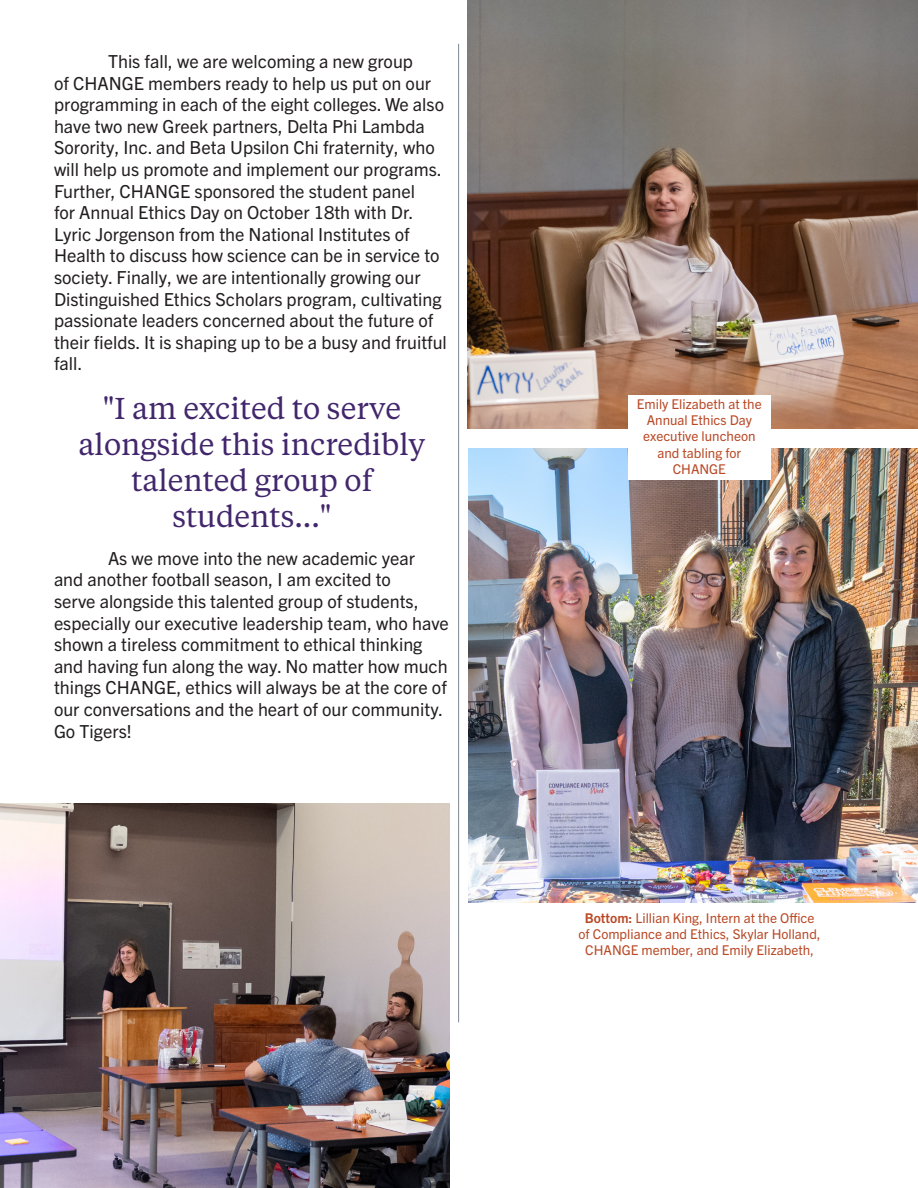
<style>
.page{position:relative;width:918px;height:1188px;background:#fff}
.page>*{position:absolute;margin:0;border:0;box-sizing:border-box;transform-origin:0 0}
.t1{font:30px/36px "Tiempos Text";color:#42276c;text-align:center}
.article_text{font:18px/21.6px "Trade Gothic Next LT Pro";color:#231f20}
.article_text-2{font:13.5px/16.2px "Trade Gothic Next LT Pro";color:#b94825;text-align:center}
.s1{font-weight:700}
</style>
<div class="page">
<img style="left:468px;top:448px;width:450px;height:454px">
<img style="left:467px;top:0;width:451px;height:428px">
<img style="left:0;top:803px;width:449px;height:385px">
<hr style="left:458px;top:44px;width:1px;height:978px;background:#7d8992">
<div style="left:629px;top:395px;width:142px;height:85px;background:#fff"></div>
<p class="article_text" style="left:54px;top:49px;width:394px;text-indent:54px">This fall, we are welcoming a new group<br>of CHANGE members ready to help us put on our programming in each of the eight colleges. We also have two new Greek partners, Delta Phi Lambda Sorority, Inc. and Beta Upsilon Chi fraternity, who will help us promote and implement our programs.<br>Further, CHANGE sponsored the student panel<br>for Annual Ethics Day on October 18th with Dr.<br>Lyric Jorgenson from the National Institutes of Health to discuss how science can be in service to society. Finally, we are intentionally growing our Distinguished Ethics Scholars program, cultivating passionate leaders concerned about the future of their fields. It is shaping up to be a busy and fruitful fall.</p>
<p class="t1" style="left:79px;top:389px;width:348px">"I am excited to serve alongside this incredibly talented group of students..."</p>
<p class="article_text-2" style="left:637px;top:395px;width:126px">Emily Elizabeth at the<br>Annual Ethics Day executive luncheon and tabling for<br>CHANGE</p>
<p class="article_text" style="left:54px;top:546px;width:396px;text-indent:54px">As we move into the new academic year and another football season, I am excited to<br>serve alongside this talented group of students, especially our executive leadership team, who have shown a tireless commitment to ethical thinking and having fun along the way. No matter how much things CHANGE, ethics will always be at the core of our conversations and the heart of our community.<br>Go Tigers!</p>
<p class="article_text-2" style="left:579px;top:909px;width:244px"><span class="s1">Bottom:</span> Lillian King, Intern at the Office of Compliance and Ethics, Skylar Holland,<br>CHANGE member, and Emily Elizabeth,</p>
</div>
